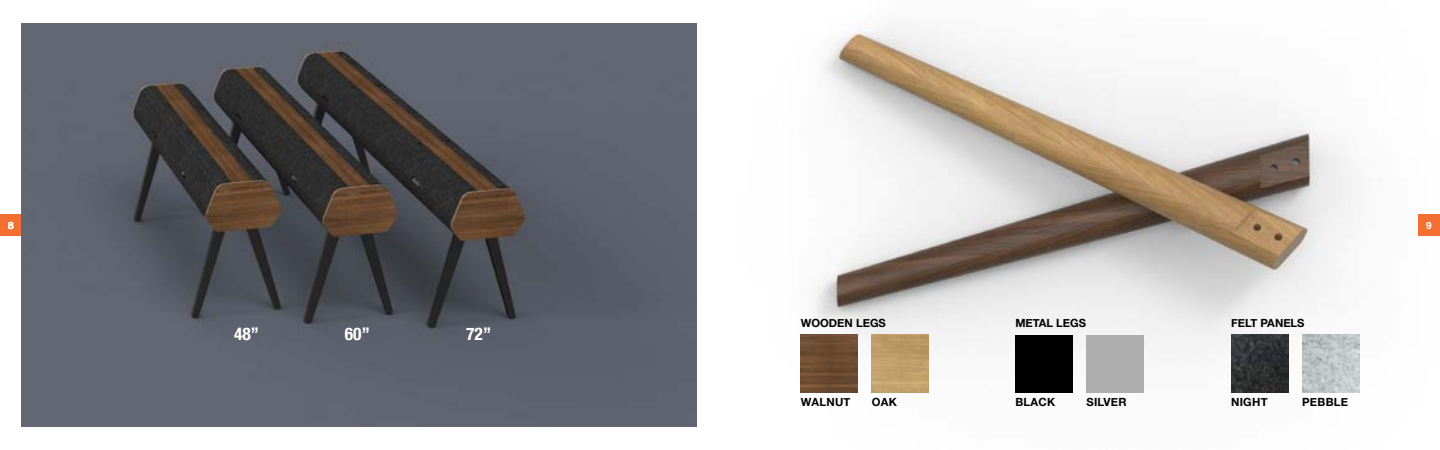
<style>
.page{position:relative;width:1440px;height:450px;background:#fff}
.page>*{position:absolute;margin:0;border:0;box-sizing:border-box;transform-origin:0 0}
.t1{font:700 condensed 17.5px "Helvetica Neue";color:#fff}
.t2{font:700 11.25px "Helvetica Neue";color:#000}
.t3{font:700 10px "Helvetica Neue";color:#fff}
</style>
<div class="page">
<div style="left:0;top:214px;width:22px;height:22px;background:#f36e31"></div>
<img style="left:22px;top:23px;width:675px;height:404px">
<img style="left:800px;top:19px;width:560px;height:374px">
<img style="left:801px;top:335px;width:57px;height:57px">
<div style="left:1015px;top:335px;width:57px;height:58px;background:#000"></div>
<div style="left:1087px;top:335px;width:57px;height:58px;background:#aeaeae"></div>
<img style="left:872px;top:335px;width:57px;height:57px">
<img style="left:1231px;top:335px;width:57px;height:57px">
<img style="left:1302px;top:335px;width:57px;height:57px">
<div style="left:1418px;top:214px;width:22px;height:22px;background:#f36e31"></div>
<p class="t3" style="left:8px;top:218px;width:7px">8</p>
<h1 class="t1" style="left:234px;top:319px;width:26px">48”</h1>
<h1 class="t1" style="left:345px;top:319px;width:26px">60”</h1>
<h1 class="t1" style="left:466px;top:319px;width:26px">72”</h1>
<p class="t2" style="left:801px;top:314px;width:87px">WOODEN LEGS</p>
<p class="t2" style="left:1015px;top:314px;width:72px">METAL LEGS</p>
<p class="t2" style="left:1231px;top:314px;width:75px">FELT PANELS</p>
<p class="t2" style="left:801px;top:393px;width:51px">WALNUT</p>
<p class="t2" style="left:872px;top:393px;width:27px">OAK</p>
<p class="t2" style="left:1015px;top:393px;width:41px">BLACK</p>
<p class="t2" style="left:1086px;top:393px;width:42px">SILVER</p>
<p class="t2" style="left:1231px;top:393px;width:38px">NIGHT</p>
<p class="t2" style="left:1302px;top:393px;width:48px">PEBBLE</p>
<p class="t3" style="left:1426px;top:218px;width:7px">9</p>
</div>
